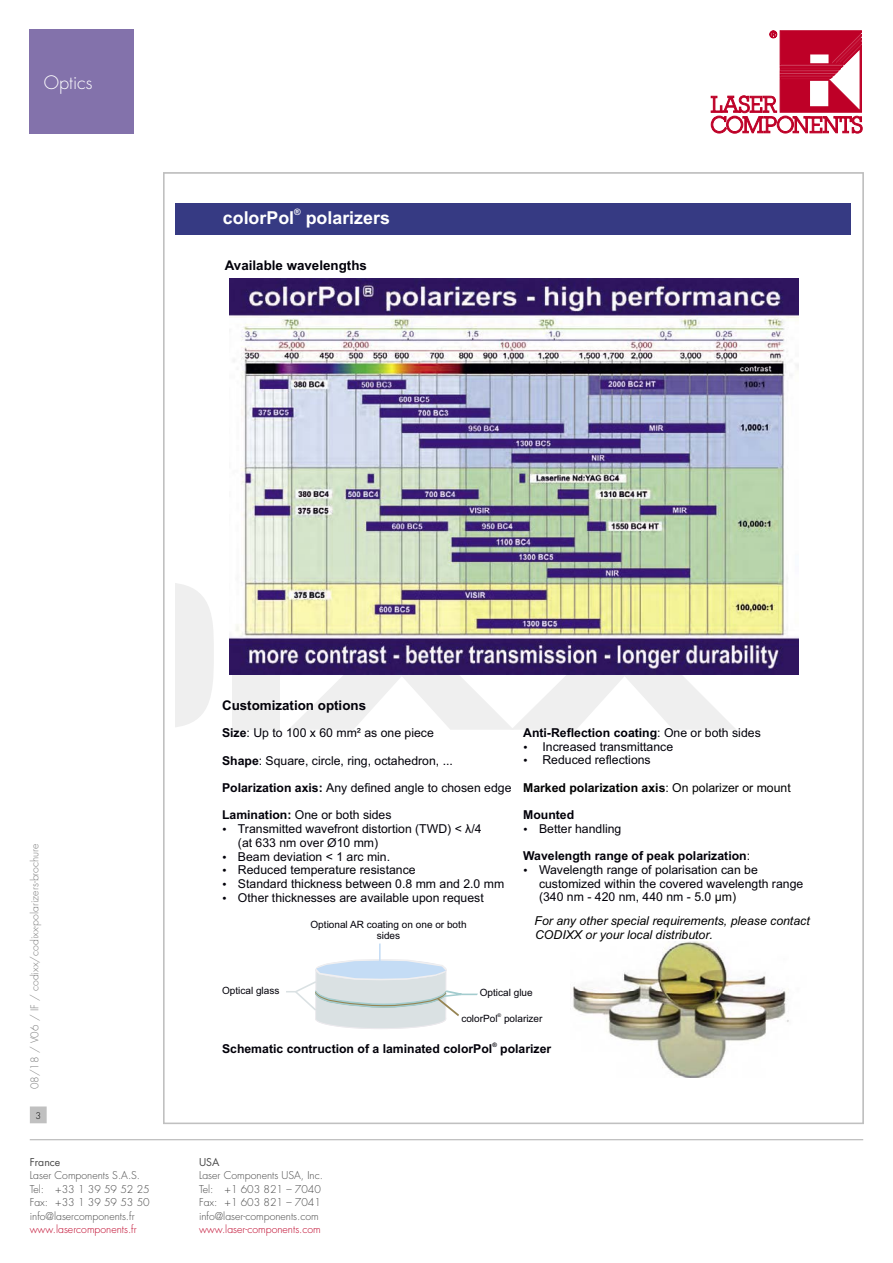
<style>
.page{position:relative;width:893px;height:1263px;background:#fff}
.page>*{position:absolute;margin:0;border:0;box-sizing:border-box;transform-origin:0 0}
.t1{font:300 18px "Futura Std";color:#fff}
.t2{font:700 17.85px "Arial";color:#fff}
.t3{font:700 13.35px "Arial";color:#020109}
.t4{font:12.3px/13.6px "Arial";color:#020109}
.t5{font:italic 12.3px/13.6px "Arial";color:#000}
.t6{font:700 12.3px "Arial";color:#020109}
.t7{font:700 12.3px "Arial";color:#000}
.t8{font:300 10.5px/13.5px "Futura Std";color:#484848}
.t9{font:300 10.5px "Futura Std";color:#7c7c7c}
.t10{font:300 10.5px "Futura Std";color:#be0027}
.t11{font:10.5px "Futura Std";color:#484848}
.t12{font:10.05px/11.2px "Arial";color:#020109;text-align:center}
.t13{font:300 9px "Futura Std";color:#000}
.t14{font:700 8.85px "Arial";color:#fff}
.t15{font:700 6.15px "Arial";color:#020109}
.t16{font:4.95px "Arial";color:#020109}
.s1{font-weight:700}
.s2{font-weight:400}
.s3{color:#000}
</style>
<div class="page">
<svg style="left:710px;top:30px;width:153px;height:104px"></svg>
<svg style="left:711px;top:31px;width:151px;height:102px"></svg>
<hr style="left:30px;top:1139px;width:833px;height:1px;background:#c0c0c0">
<div style="left:31px;top:1107px;width:15px;height:16px;background:#c0c0c0"></div>
<div style="left:30px;top:1106px;width:17px;height:17px;border:1px solid #c0c0c0"></div>
<div style="left:176px;top:203px;width:675px;height:31px;background:#363a83"></div>
<img style="left:230px;top:278px;width:568px;height:397px">
<svg style="left:286px;top:959px;width:191px;height:70px"></svg>
<hr style="left:379px;top:943px;width:2px;height:26px;background:#c4dcf5">
<img style="left:571px;top:942px;width:218px;height:136px">
<div style="left:30px;top:30px;width:104px;height:104px;background:#8372ab"></div>
<h1 class="t1" style="left:44px;top:72px;width:50px">Optics</h1>
<p class="t14" style="left:294px;top:206px;width:8px">®</p>
<h2 class="t2" style="left:223px;top:206px;width:169px">colorPol polarizers</h2>
<p class="t3" style="left:225px;top:256px;width:144px">Available wavelengths</p>
<p class="t9" style="left:28px;top:1089px;width:247px;rotate:-90deg">08/18 / V06 / IF / codixx/codixx-polarizers-brochure</p>
<p class="t13" style="left:35px;top:1110px;width:7px">3</p>
<p class="t11" style="left:30px;top:1155px;width:32px">France</p>
<p class="t8" style="left:30px;top:1169px;width:121px">Laser Components S.A.S.<br>Tel: +33 1 39 59 52 25<br>Fax: +33 1 39 59 53 50 info@lasercomponents.fr</p>
<p class="t10" style="left:30px;top:1223px;width:108px">www.lasercomponents.fr</p>
<p class="t3" style="left:222px;top:696px;width:146px">Customization options</p>
<p class="t4" style="left:222px;top:726px;width:213px"><span class="s1">Size</span>: Up to 100 x 60 mm² as one piece</p>
<p class="t4" style="left:222px;top:754px;width:232px"><span class="s1">Shape</span>: Square, circle, ring, octahedron, ...</p>
<p class="t4" style="left:222px;top:781px;width:291px"><span class="s1">Polarization axis:</span> Any defined angle to chosen edge</p>
<p class="t4" style="left:238px;top:808px;width:268px;text-indent:-16px"><span class="s1">Lamination:</span> One or both sides<br>Transmitted wavefront distortion (TWD) &lt; λ/4<br>(at 633 nm over Ø10 mm)<br>Beam deviation &lt; 1 arc min.<br>Reduced temperature resistance<br>Standard thickness between 0.8 mm and 2.0 mm Other thicknesses are available upon request</p>
<p class="t12" style="left:310px;top:919px;width:158px">Optional AR coating on one or both sides</p>
<p class="t4" style="left:542px;top:726px;width:220px;text-indent:-19px"><span class="s1">Anti-Reflection coating</span>: One or both sides<br>Increased transmittance<br>Reduced reflections</p>
<p class="t7" style="left:523px;top:779px;width:269px">Marked polarization axis<span class="s2">: On polarizer or mount</span></p>
<p class="t6" style="left:523px;top:807px;width:53px">Mounted</p>
<p class="t4" style="left:539px;top:822px;width:84px">Better handling</p>
<p class="t4" style="left:539px;top:849px;width:266px;text-indent:-16px"><span class="s1">Wavelength range of peak polarization</span>:<br>Wavelength range of polarisation can be customized within the covered wavelength range (340 nm - 420 nm, 440 nm - 5.0 <span class="s3">μm)</span></p>
<p class="t5" style="left:535px;top:914px;width:277px">For any other special requirements, please contact<br>CODIXX or your local distributor.</p>
<p class="t12" style="left:222px;top:985px;width:59px">Optical glass</p>
<p class="t12" style="left:480px;top:987px;width:54px">Optical glue</p>
<p class="t16" style="left:498px;top:1012px;width:5px">®</p>
<p class="t12" style="left:461px;top:1013px;width:83px">colorPol polarizer</p>
<p class="t15" style="left:492px;top:1040px;width:6px">®</p>
<p class="t6" style="left:222px;top:1040px;width:331px">Schematic contruction of a laminated colorPol polarizer</p>
<p class="t11" style="left:199px;top:1155px;width:22px">USA</p>
<p class="t8" style="left:199px;top:1169px;width:126px">Laser Components USA, Inc.<br>Tel: +1 603 821 – 7040<br>Fax: +1 603 821 – 7041 info@laser-components.com</p>
<p class="t10" style="left:199px;top:1223px;width:123px">www.laser-components.com</p>
</div>
